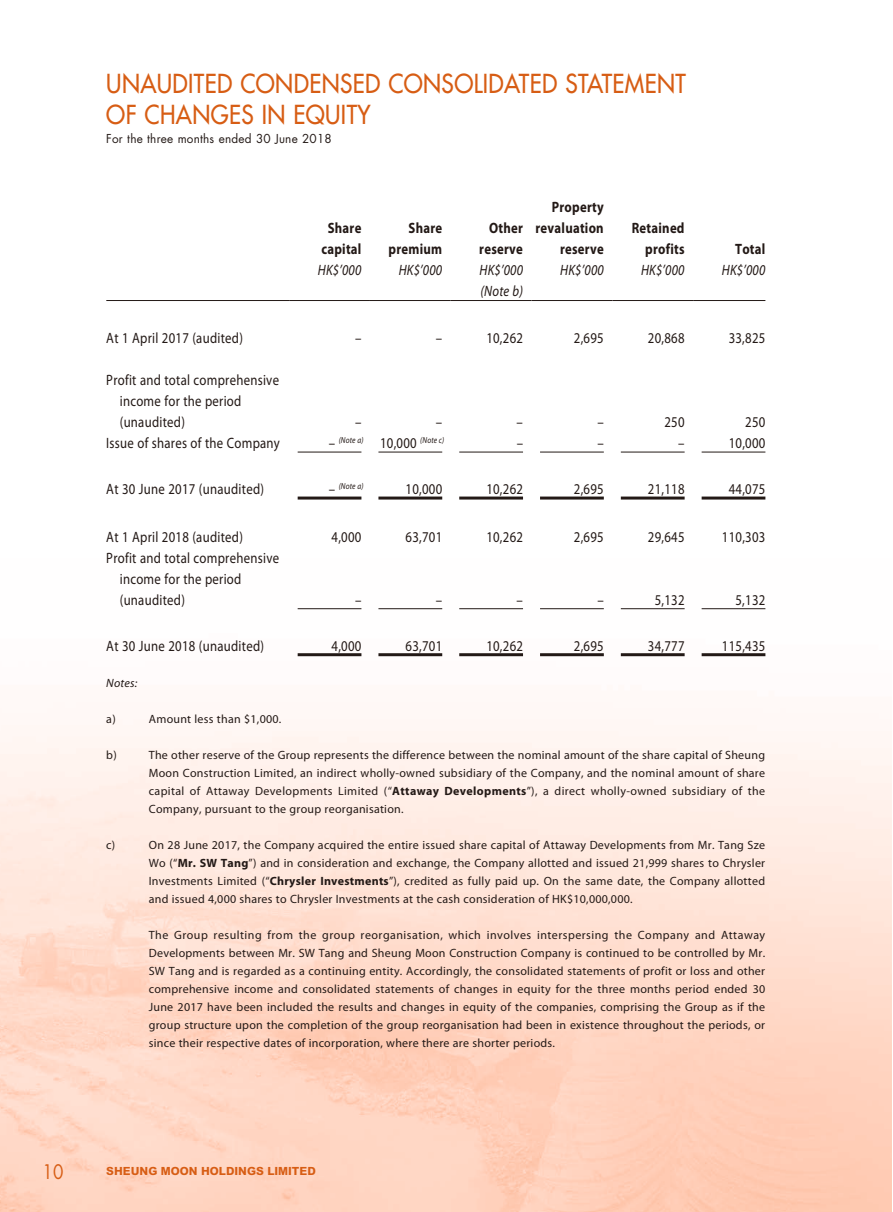
<style>
.page{position:relative;width:893px;height:1212px;background:#fff}
.page>*{position:absolute;margin:0;border:0;box-sizing:border-box;transform-origin:0 0}
.t1{font:500 25.5px/30.6px "Futura Std";letter-spacing:.015em;color:#d75d14;scale:.9 1}
.t2{font:19.5px "Futura Std";color:#d75d14;scale:.86 1}
.t3{font:15px/21px "Myriad Pro";letter-spacing:.02em;color:#231916;scale:.85 1}
.t4{font:700 15px/21px "Myriad Pro";letter-spacing:.02em;color:#231916;text-align:right;scale:.85 1}
.t5{font:italic 15px "Myriad Pro";letter-spacing:.02em;color:#231916;scale:.85 1}
.t6{font:12px/18px "Myriad Pro";letter-spacing:.02em;color:#231916;text-align:justify}
.t7{font:12px "Futura Std";letter-spacing:.02em;color:#231916}
.t8{font:italic 12px "Myriad Pro";letter-spacing:.02em;color:#231916}
.t9{font:800 11.25px "Arial MT Std";color:#d75d14}
.t10{font:italic 8.7px "Myriad Pro";letter-spacing:.02em;color:#231916;scale:.85 1}
.s1{font-style:normal;font-size:15px}
.s2{font-weight:700}
</style>
<div class="page">
<hr style="left:106px;top:300px;width:183px;height:1px;background:#231916">
<hr style="left:289px;top:300px;width:81px;height:1px;background:#231916">
<hr style="left:370px;top:300px;width:81px;height:1px;background:#231916">
<hr style="left:451px;top:300px;width:80px;height:1px;background:#231916">
<hr style="left:531px;top:300px;width:81px;height:1px;background:#231916">
<hr style="left:612px;top:300px;width:81px;height:1px;background:#231916">
<hr style="left:693px;top:300px;width:72px;height:1px;background:#231916">
<hr style="left:298px;top:452px;width:63px;height:1px;background:#231916">
<hr style="left:378px;top:452px;width:64px;height:1px;background:#231916">
<hr style="left:459px;top:452px;width:64px;height:1px;background:#231916">
<hr style="left:540px;top:452px;width:64px;height:1px;background:#231916">
<hr style="left:621px;top:452px;width:64px;height:1px;background:#231916">
<hr style="left:702px;top:452px;width:63px;height:1px;background:#231916">
<hr style="left:298px;top:496px;width:63px;height:3px;background:#231916">
<hr style="left:378px;top:496px;width:64px;height:3px;background:#231916">
<hr style="left:459px;top:496px;width:64px;height:3px;background:#231916">
<hr style="left:540px;top:496px;width:64px;height:3px;background:#231916">
<hr style="left:621px;top:496px;width:64px;height:3px;background:#231916">
<hr style="left:702px;top:496px;width:63px;height:3px;background:#231916">
<hr style="left:298px;top:608px;width:63px;height:1px;background:#231916">
<hr style="left:378px;top:608px;width:64px;height:1px;background:#231916">
<hr style="left:459px;top:608px;width:64px;height:1px;background:#231916">
<hr style="left:540px;top:608px;width:64px;height:1px;background:#231916">
<hr style="left:621px;top:608px;width:64px;height:1px;background:#231916">
<hr style="left:702px;top:608px;width:63px;height:1px;background:#231916">
<hr style="left:298px;top:653px;width:63px;height:3px;background:#231916">
<hr style="left:378px;top:653px;width:64px;height:3px;background:#231916">
<hr style="left:459px;top:653px;width:64px;height:3px;background:#231916">
<hr style="left:540px;top:653px;width:64px;height:3px;background:#231916">
<hr style="left:621px;top:653px;width:64px;height:3px;background:#231916">
<hr style="left:702px;top:653px;width:63px;height:3px;background:#231916">
<h1 class="t1" style="left:106px;top:69px;width:645px">UNAUDITED CONDENSED CONSOLIDATED STATEMENT<br>OF CHANGES IN EQUITY</h1>
<p class="t7" style="left:106px;top:131px;width:227px">For the three months ended 30 June 2018</p>
<p class="t4" style="left:321px;top:217px;width:49px;text-align:center">Share capital</p>
<p class="t4" style="left:389px;top:217px;width:65px">Share premium</p>
<p class="t4" style="left:479px;top:217px;width:53px">Other reserve</p>
<p class="t4" style="left:535px;top:196px;width:82px">Property revaluation reserve</p>
<p class="t4" style="left:632px;top:217px;width:64px">Retained profits</p>
<p class="t4" style="left:735px;top:238px;width:37px">Total</p>
<p class="t5" style="left:318px;top:261px;width:53px">HK$’000</p>
<p class="t5" style="left:399px;top:261px;width:53px">HK$’000</p>
<p class="t5" style="left:479px;top:261px;width:53px">HK$’000</p>
<p class="t5" style="left:560px;top:261px;width:53px">HK$’000</p>
<p class="t5" style="left:641px;top:261px;width:53px">HK$’000</p>
<p class="t5" style="left:722px;top:261px;width:53px">HK$’000</p>
<p class="t5" style="left:480px;top:282px;width:52px">(Note b)</p>
<p class="t3" style="left:106px;top:327px;width:162px">At 1 April 2017 (audited)</p>
<p class="t3" style="left:355px;top:327px;width:9px">–</p>
<p class="t3" style="left:436px;top:327px;width:9px">–</p>
<p class="t3" style="left:486px;top:327px;width:45px">10,262</p>
<p class="t3" style="left:574px;top:327px;width:37px">2,695</p>
<p class="t3" style="left:648px;top:327px;width:45px">20,868</p>
<p class="t3" style="left:729px;top:327px;width:45px">33,825</p>
<p class="t3" style="left:120px;top:369px;width:189px;text-indent:-14px">Profit and total comprehensive income for the period (unaudited)</p>
<p class="t3" style="left:355px;top:411px;width:9px">–</p>
<p class="t3" style="left:436px;top:411px;width:9px">–</p>
<p class="t3" style="left:517px;top:411px;width:9px">–</p>
<p class="t3" style="left:597px;top:411px;width:9px">–</p>
<p class="t3" style="left:664px;top:411px;width:25px">250</p>
<p class="t3" style="left:745px;top:411px;width:25px">250</p>
<p class="t3" style="left:106px;top:432px;width:206px">Issue of shares of the Company</p>
<p class="t10" style="left:329px;top:435px;width:137px"><span class="s1">–</span> (Note a) <span class="s1">10,000</span> (Note c)</p>
<p class="t3" style="left:517px;top:432px;width:9px">–</p>
<p class="t3" style="left:597px;top:432px;width:9px">–</p>
<p class="t3" style="left:678px;top:432px;width:9px">–</p>
<p class="t3" style="left:729px;top:432px;width:45px">10,000</p>
<p class="t3" style="left:106px;top:479px;width:187px">At 30 June 2017 (unaudited)</p>
<p class="t10" style="left:329px;top:481px;width:42px"><span class="s1">–</span> (Note a)</p>
<p class="t3" style="left:406px;top:479px;width:45px">10,000</p>
<p class="t3" style="left:486px;top:479px;width:45px">10,262</p>
<p class="t3" style="left:574px;top:479px;width:37px">2,695</p>
<p class="t3" style="left:648px;top:479px;width:45px">21,118</p>
<p class="t3" style="left:729px;top:479px;width:45px">44,075</p>
<p class="t3" style="left:106px;top:526px;width:162px">At 1 April 2018 (audited)</p>
<p class="t3" style="left:332px;top:526px;width:37px">4,000</p>
<p class="t3" style="left:406px;top:526px;width:45px">63,701</p>
<p class="t3" style="left:486px;top:526px;width:45px">10,262</p>
<p class="t3" style="left:574px;top:526px;width:37px">2,695</p>
<p class="t3" style="left:648px;top:526px;width:45px">29,645</p>
<p class="t3" style="left:722px;top:526px;width:53px">110,303</p>
<p class="t3" style="left:120px;top:547px;width:189px;text-indent:-14px">Profit and total comprehensive income for the period (unaudited)</p>
<p class="t3" style="left:355px;top:589px;width:9px">–</p>
<p class="t3" style="left:436px;top:589px;width:9px">–</p>
<p class="t3" style="left:517px;top:589px;width:9px">–</p>
<p class="t3" style="left:597px;top:589px;width:9px">–</p>
<p class="t3" style="left:655px;top:589px;width:37px">5,132</p>
<p class="t3" style="left:735px;top:589px;width:37px">5,132</p>
<p class="t3" style="left:106px;top:635px;width:187px">At 30 June 2018 (unaudited)</p>
<p class="t3" style="left:332px;top:635px;width:37px">4,000</p>
<p class="t3" style="left:406px;top:635px;width:45px">63,701</p>
<p class="t3" style="left:486px;top:635px;width:45px">10,262</p>
<p class="t3" style="left:574px;top:635px;width:37px">2,695</p>
<p class="t3" style="left:648px;top:635px;width:45px">34,777</p>
<p class="t3" style="left:722px;top:635px;width:53px">115,435</p>
<p class="t8" style="left:106px;top:676px;width:33px">Notes:</p>
<p class="t6" style="left:106px;top:710px;width:11px">a)</p>
<p class="t6" style="left:149px;top:710px;width:134px">Amount less than $1,000.</p>
<p class="t6" style="left:106px;top:746px;width:12px">b)</p>
<p class="t6" style="left:149px;top:746px;width:618px">The other reserve of the Group represents the difference between the nominal amount of the share capital of Sheung Moon Construction Limited, an indirect wholly-owned subsidiary of the Company, and the nominal amount of share capital of Attaway Developments Limited (“<span class="s2">Attaway Developments</span>”), a direct wholly-owned subsidiary of the Company, pursuant to the group reorganisation.</p>
<p class="t6" style="left:106px;top:836px;width:11px">c)</p>
<p class="t6" style="left:149px;top:836px;width:618px">On 28 June 2017, the Company acquired the entire issued share capital of Attaway Developments from Mr. Tang Sze Wo (“<span class="s2">Mr. SW Tang</span>”) and in consideration and exchange, the Company allotted and issued 21,999 shares to Chrysler Investments Limited (“<span class="s2">Chrysler Investments</span>”), credited as fully paid up. On the same date, the Company allotted and issued 4,000 shares to Chrysler Investments at the cash consideration of HK$10,000,000.</p>
<p class="t6" style="left:149px;top:926px;width:618px">The Group resulting from the group reorganisation, which involves interspersing the Company and Attaway Developments between Mr. SW Tang and Sheung Moon Construction Company is continued to be controlled by Mr.<br>SW Tang and is regarded as a continuing entity. Accordingly, the consolidated statements of profit or loss and other comprehensive income and consolidated statements of changes in equity for the three months period ended 30<br>June 2017 have been included the results and changes in equity of the companies, comprising the Group as if the group structure upon the completion of the group reorganisation had been in existence throughout the periods, or since their respective dates of incorporation, where there are shorter periods.</p>
<h2 class="t2" style="left:43px;top:1159px;width:26px">10</h2>
<p class="t9" style="left:106px;top:1164px;width:211px">SHEUNG MOON HOLDINGS LIMITED</p>
</div>
